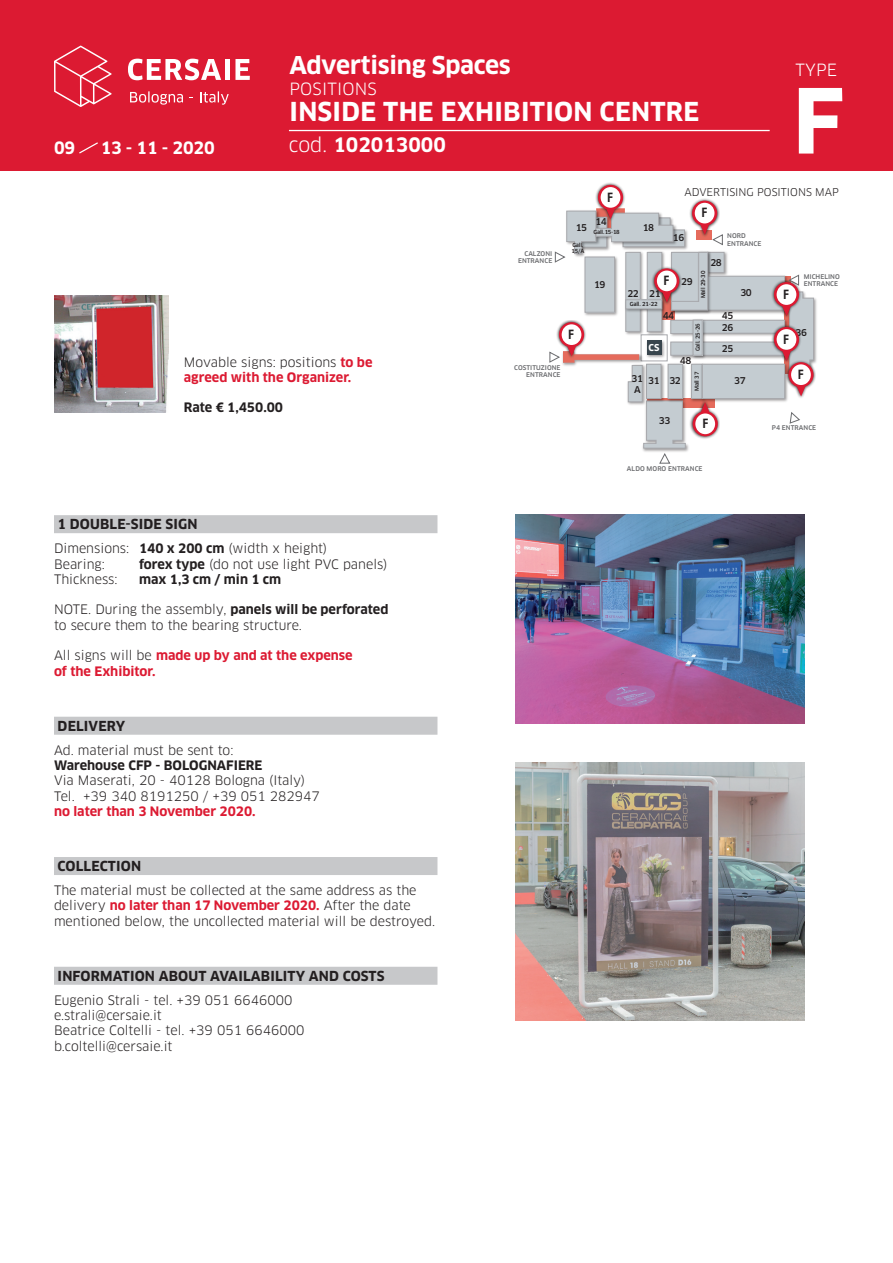
<style>
.page{position:relative;width:893px;height:1263px;background:#fff}
.page>*{position:absolute;margin:0;border:0;box-sizing:border-box;transform-origin:0 0}
.t1{font:700 87.45px "Clan OT";color:#fff}
.t2{font:700 25.5px "Clan OT";letter-spacing:.01em;color:#fff}
.t3{font:700 24px "Clan OT";letter-spacing:-.01em;color:#fff}
.t4{font:700 19.5px "Clan OT";color:#fff}
.t5{font:700 16.65px "Clan OT";letter-spacing:-.01em;color:#fff}
.t6{font:16.5px "Clan OT";letter-spacing:.01em;color:#fff}
.t7{font:700 13.5px "Clan OT";letter-spacing:.01em;color:#231f20}
.t8{font:12.75px/15.3px "Clan OT";color:#231f20}
.t9{font:700 12.75px/15.3px "Clan OT";color:#dc1a32}
.t10{font:700 12.75px "Clan OT";color:#231f20}
.t11{font:10.5px "Clan OT";color:#231f20}
.t12{font:700 9.3px "Clan OT";color:#fff}
.t13{font:500 9.15px/9.9px "Clan OT";letter-spacing:-.04em;color:#231f20}
.t14{font:500 6.3px/7.5px "Clan OT";letter-spacing:.01em;color:#6c6d70;text-align:right}
.t15{font:500 5.4px/6.1px "Clan OT";letter-spacing:-.03em;color:#231f20}
.s1{font-weight:400}
.s2{font-weight:400;color:#231f20}
.s3{font-weight:700}
.s4{font-weight:700;color:#dc1a32}
</style>
<div class="page">
<div style="left:0;top:0;width:893px;height:170px;background:#dc1a32"></div>
<svg style="left:54px;top:46px;width:58px;height:61px"></svg>
<svg style="left:128px;top:59px;width:93px;height:21px"></svg>
<div style="left:225px;top:59px;width:5px;height:21px;background:#fff"></div>
<svg style="left:235px;top:59px;width:15px;height:21px"></svg>
<svg style="left:130px;top:91px;width:53px;height:14px"></svg>
<svg style="left:200px;top:91px;width:29px;height:14px"></svg>
<svg style="left:79px;top:142px;width:19px;height:12px"></svg>
<div style="left:54px;top:515px;width:383px;height:18px;background:#c7c8ca"></div>
<div style="left:54px;top:717px;width:383px;height:18px;background:#c7c8ca"></div>
<div style="left:54px;top:857px;width:383px;height:18px;background:#c7c8ca"></div>
<div style="left:54px;top:967px;width:383px;height:18px;background:#c7c8ca"></div>
<img style="left:54px;top:295px;width:114px;height:117px">
<img style="left:516px;top:514px;width:289px;height:210px">
<img style="left:516px;top:762px;width:289px;height:258px">
<hr style="left:289px;top:130px;width:481px;height:1px;background:#fff">
<img style="left:814px;top:298px;width:3px;height:64px">
<div style="left:595px;top:182px;width:31px;height:40px;background:#231f20;opacity:.95"></div>
<div style="left:785px;top:360px;width:31px;height:40px;background:#231f20;opacity:.95"></div>
<svg style="left:549px;top:185px;width:265px;height:279px"></svg>
<h3 class="t5" style="left:54px;top:138px;width:23px">09</h3>
<h3 class="t5" style="left:101px;top:138px;width:116px">13 - 11 - 2020</h3>
<h3 class="t3" style="left:289px;top:52px;width:223px">Advertising Spaces</h3>
<p class="t6" style="left:795px;top:60px;width:43px">TYPE</p>
<p class="t6" style="left:289px;top:79px;width:89px">POSITIONS</p>
<h2 class="t2" style="left:290px;top:97px;width:411px">INSIDE THE EXHIBITION CENTRE</h2>
<h3 class="t4" style="left:289px;top:134px;width:158px"><span class="s1">cod.</span> 102013000</h3>
<h1 class="t1" style="left:792px;top:71px;width:53px">F</h1>
<p class="t14" style="left:518px;top:250px;width:36px">CALZONI<br>ENTRANCE</p>
<p class="t11" style="left:684px;top:186px;width:156px">ADVERTISING POSITIONS MAP</p>
<p class="t13" style="left:595px;top:217px;width:13px">14</p>
<p class="t13" style="left:576px;top:222px;width:13px">15</p>
<p class="t15" style="left:571px;top:242px;width:14px">Gall.<br>15/A</p>
<p class="t15" style="left:594px;top:229px;width:28px">Gall.15-18</p>
<p class="t13" style="left:643px;top:223px;width:13px">18</p>
<p class="t13" style="left:673px;top:232px;width:13px">16</p>
<p class="t14" style="left:727px;top:232px;width:36px;text-align:left">NORD<br>ENTRANCE</p>
<p class="t13" style="left:710px;top:258px;width:13px">28</p>
<p class="t13" style="left:594px;top:280px;width:13px">19</p>
<p class="t13" style="left:627px;top:288px;width:35px">22 21</p>
<p class="t13" style="left:681px;top:276px;width:13px">29</p>
<p class="t15" style="left:700px;top:298px;width:29px;rotate:-90deg">Mall 29-30</p>
<p class="t13" style="left:740px;top:288px;width:13px">30</p>
<p class="t14" style="left:804px;top:273px;width:38px;text-align:left">MICHELINO<br>ENTRANCE</p>
<p class="t15" style="left:630px;top:301px;width:29px">Gall. 21-22</p>
<p class="t13" style="left:663px;top:311px;width:13px">44</p>
<p class="t13" style="left:722px;top:311px;width:13px">45</p>
<p class="t9" style="left:184px;top:354px;width:190px"><span class="s2">Movable signs: positions</span> to be agreed with the Organizer.</p>
<p class="t10" style="left:184px;top:400px;width:101px">Rate € 1,450.00</p>
<p class="t7" style="left:58px;top:517px;width:141px">1 DOUBLE-SIDE SIGN</p>
<p class="t8" style="left:54px;top:541px;width:275px">Dimensions: <span class="s3">140 x 200 cm</span> (width x height)<br>Bearing:</p>
<p class="t8" style="left:139px;top:556px;width:250px"><span class="s3">forex type</span> (do not use light PVC panels)</p>
<p class="t8" style="left:54px;top:571px;width:65px">Thickness:</p>
<p class="t10" style="left:139px;top:572px;width:144px">max 1,3 cm / min 1 cm</p>
<p class="t8" style="left:54px;top:602px;width:336px">NOTE. During the assembly, <span class="s3">panels will be perforated </span>to secure them to the bearing structure.</p>
<p class="t9" style="left:54px;top:648px;width:300px"><span class="s2">All signs will be</span> made up by and at the expense of the Exhibitor.</p>
<p class="t7" style="left:58px;top:718px;width:69px">DELIVERY</p>
<p class="t8" style="left:54px;top:742px;width:181px">Ad. material must be sent to:</p>
<p class="t10" style="left:54px;top:758px;width:210px">Warehouse CFP - BOLOGNAFIERE</p>
<p class="t8" style="left:54px;top:773px;width:267px">Via Maserati, 20 - 40128 Bologna (Italy)<br>Tel. +39 340 8191250 / +39 051 282947</p>
<p class="t9" style="left:54px;top:804px;width:203px">no later than 3 November 2020.</p>
<p class="t7" style="left:58px;top:858px;width:85px">COLLECTION</p>
<p class="t8" style="left:54px;top:883px;width:383px">The material must be collected at the same address as the delivery <span class="s4">no later than 17 November 2020.</span> After the date mentioned below, the uncollected material will be destroyed.</p>
<p class="t7" style="left:58px;top:968px;width:328px">INFORMATION ABOUT AVAILABILITY AND COSTS</p>
<p class="t8" style="left:54px;top:992px;width:252px">Eugenio Strali - tel. +39 051 6646000 e.strali@cersaie.it<br>Beatrice Coltelli - tel. +39 051 6646000 b.coltelli@cersaie.it</p>
<p class="t14" style="left:514px;top:364px;width:48px">COSTITUZIONE<br>ENTRANCE</p>
<p class="t13" style="left:722px;top:322px;width:13px">26</p>
<p class="t15" style="left:695px;top:351px;width:29px;rotate:-90deg">Gall. 25-26</p>
<p class="t15" style="left:694px;top:391px;width:21px;rotate:-90deg">Mall 37</p>
<p class="t12" style="left:649px;top:342px;width:12px">CS</p>
<p class="t13" style="left:722px;top:344px;width:13px">25</p>
<p class="t13" style="left:680px;top:356px;width:13px">48</p>
<p class="t13" style="left:632px;top:375px;width:30px">31 31<br>A</p>
<p class="t13" style="left:669px;top:376px;width:13px">32</p>
<p class="t13" style="left:734px;top:376px;width:13px">37</p>
<p class="t13" style="left:659px;top:415px;width:13px">33</p>
<p class="t14" style="left:627px;top:465px;width:77px">ALDO MORO ENTRANCE</p>
<p class="t13" style="left:796px;top:328px;width:13px">36</p>
<p class="t14" style="left:772px;top:424px;width:46px">P4 ENTRANCE</p>
</div>
